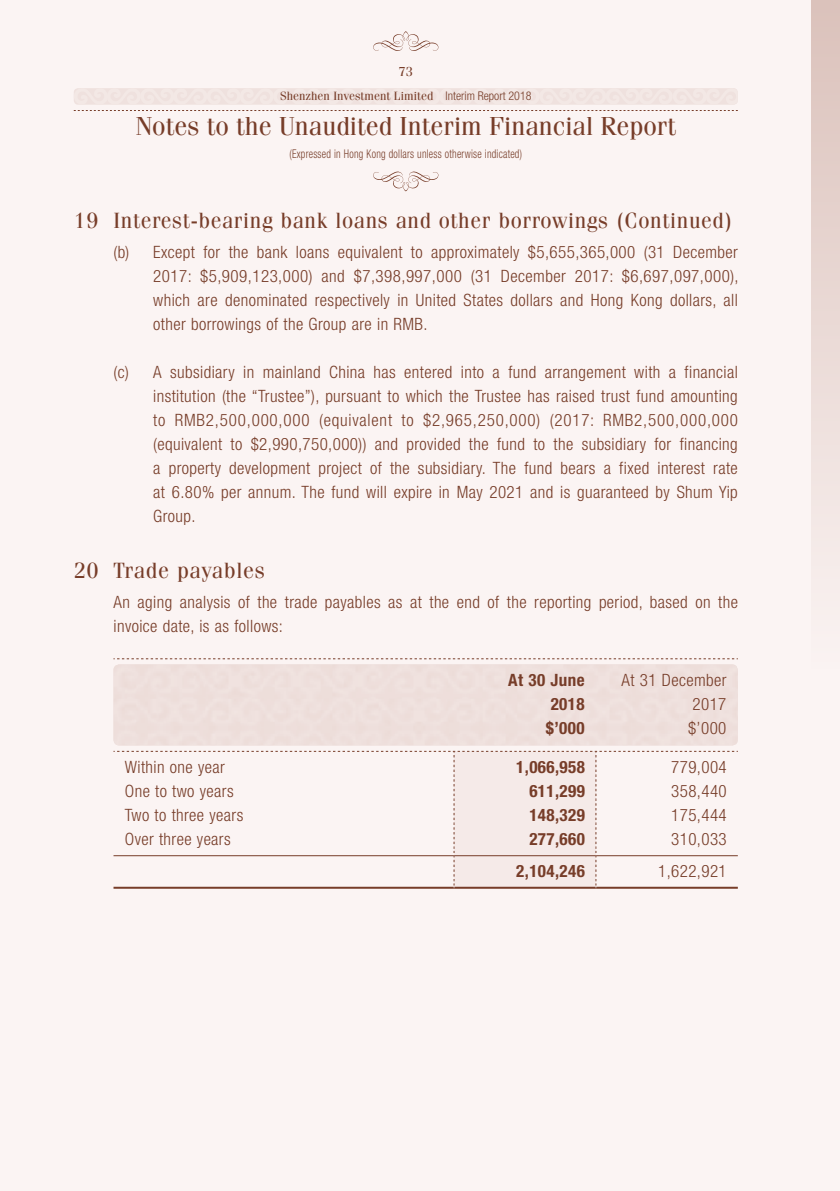
<style>
.page{position:relative;width:840px;height:1191px;background:#fff}
.page>*{position:absolute;margin:0;border:0;box-sizing:border-box;transform-origin:0 0}
.t1{font:26px "Fenice Std";color:#773d29}
.t2{font:22px "Fenice Std";letter-spacing:.03em;color:#773d29}
.t3{font:300 condensed 17px/24px "Helvetica Neue LT Std";letter-spacing:.025em;color:#773d29;text-align:justify}
.t4{font:700 condensed 17px "Helvetica Neue LT Std";letter-spacing:.025em;color:#773d29}
.t5{font:13px "Fenice Std";color:#773d29}
.t6{font:300 condensed 12px "Helvetica Neue LT Std";letter-spacing:.025em;color:#773d29;scale:.85 1}
.t7{font:12px "Fenice Std";color:#773d29}
.s1{font-family:"Helvetica Neue LT Std";font-weight:300;font-stretch:condensed}
</style>
<div class="page">
<div style="left:0;top:0;width:839px;height:1191px;background:#fbf4f3"></div>
<div style="left:811px;top:0;width:28px;height:669px;background:linear-gradient(to bottom,#dbc2bb,#faf3f2)"></div>
<svg style="left:373px;top:171px;width:65px;height:20px"></svg>
<svg style="left:373px;top:31px;width:65px;height:20px"></svg>
<svg style="left:74px;top:88px;width:663px;height:23px"></svg>
<svg style="left:113px;top:658px;width:624px;height:1px"></svg>
<svg style="left:113px;top:751px;width:624px;height:137px"></svg>
<hr style="left:113px;top:855px;width:340px;height:1px;background:#773d29">
<hr style="left:454px;top:855px;width:141px;height:1px;background:#773d29">
<hr style="left:596px;top:855px;width:141px;height:1px;background:#773d29">
<hr style="left:113px;top:886px;width:340px;height:2px;background:#773d29">
<hr style="left:454px;top:886px;width:141px;height:2px;background:#773d29">
<hr style="left:596px;top:886px;width:141px;height:2px;background:#773d29">
<p class="t5" style="left:398px;top:64px;width:16px">73</p>
<p class="t7" style="left:280px;top:89px;width:253px">Shenzhen Investment Limited <span class="s1">Interim Report 2018</span></p>
<h1 class="t1" style="left:135px;top:111px;width:542px">Notes to the Unaudited Interim Financial Report</h1>
<p class="t6" style="left:289px;top:147px;width:275px">(Expressed in Hong Kong dollars unless otherwise indicated)</p>
<p class="t2" style="left:74px;top:207px;width:659px">19 Interest-bearing bank loans and other borrowings (Continued)</p>
<p class="t3" style="left:153px;top:240px;width:586px;text-indent:-40px">(b) Except for the bank loans equivalent to approximately $5,655,365,000 (31 December 2017: $5,909,123,000) and $7,398,997,000 (31 December 2017: $6,697,097,000), which are denominated respectively in United States dollars and Hong Kong dollars, all other borrowings of the Group are in RMB.</p>
<p class="t3" style="left:153px;top:360px;width:586px;text-indent:-40px">(c) A subsidiary in mainland China has entered into a fund arrangement with a financial institution (the “Trustee”), pursuant to which the Trustee has raised trust fund amounting to RMB2,500,000,000 (equivalent to $2,965,250,000) (2017: RMB2,500,000,000 (equivalent to $2,990,750,000)) and provided the fund to the subsidiary for financing a property development project of the subsidiary. The fund bears a fixed interest rate at 6.80% per annum. The fund will expire in May 2021 and is guaranteed by Shum Yip Group.</p>
<p class="t2" style="left:74px;top:557px;width:192px">20 Trade payables</p>
<p class="t3" style="left:113px;top:589px;width:625px">An aging analysis of the trade payables as at the end of the reporting period, based on the invoice date, is as follows:</p>
<p class="t4" style="left:508px;top:669px;width:78px">At 30 June</p>
<p class="t3" style="left:621px;top:668px;width:106px">At 31 December</p>
<p class="t4" style="left:550px;top:693px;width:35px">2018</p>
<p class="t3" style="left:692px;top:692px;width:35px">2017</p>
<p class="t4" style="left:545px;top:717px;width:40px">$’000</p>
<p class="t3" style="left:687px;top:716px;width:40px">$’000</p>
<p class="t3" style="left:125px;top:754px;width:101px">Within one year</p>
<p class="t4" style="left:516px;top:756px;width:70px">1,066,958</p>
<p class="t3" style="left:670px;top:754px;width:57px">779,004</p>
<p class="t3" style="left:125px;top:778px;width:110px">One to two years</p>
<p class="t4" style="left:529px;top:780px;width:57px">611,299</p>
<p class="t3" style="left:670px;top:778px;width:57px">358,440</p>
<p class="t3" style="left:125px;top:802px;width:120px">Two to three years</p>
<p class="t4" style="left:529px;top:804px;width:57px">148,329</p>
<p class="t3" style="left:670px;top:802px;width:57px">175,444</p>
<p class="t3" style="left:125px;top:826px;width:107px">Over three years</p>
<p class="t4" style="left:529px;top:828px;width:57px">277,660</p>
<p class="t3" style="left:670px;top:826px;width:57px">310,033</p>
<p class="t4" style="left:516px;top:861px;width:70px">2,104,246</p>
<p class="t3" style="left:657px;top:859px;width:70px">1,622,921</p>
</div>
